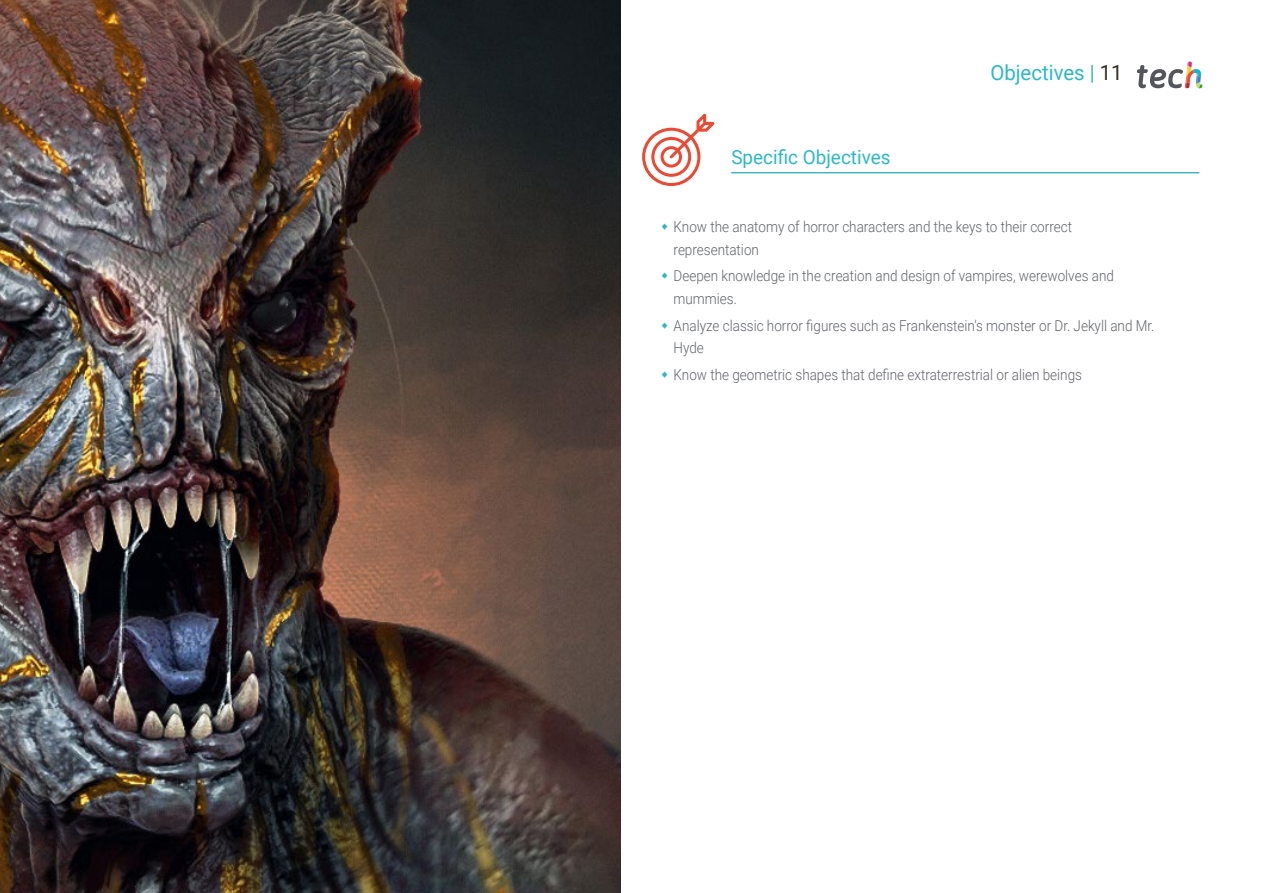
<style>
.page{position:relative;width:1263px;height:893px;background:#fff}
.page>*{position:absolute;margin:0;border:0;box-sizing:border-box;transform-origin:0 0}
.t1{font:21px "Roboto";color:#2db8c5}
.t2{font:19.5px "Roboto";color:#2db8c5}
.t3{font:300 15px/22.5px "Roboto";color:#61646a;scale:.9 1}
.s1{color:#312e20}
</style>
<div class="page">
<img style="left:0;top:0;width:621px;height:893px">
<svg style="left:642px;top:114px;width:72px;height:72px"></svg>
<hr style="left:731px;top:172px;width:468px;height:1px;background:#2db8c5">
<svg style="left:1137px;top:62px;width:65px;height:27px"></svg>
<h2 class="t2" style="left:731px;top:144px;width:161px">Specific Objectives</h2>
<h1 class="t1" style="left:990px;top:57px;width:134px">Objectives | <span class="s1">11</span></h1>
<p class="t3" style="left:674px;top:215px;width:444px">Know the anatomy of horror characters and the keys to their correct representation</p>
<p class="t3" style="left:674px;top:264px;width:491px">Deepen knowledge in the creation and design of vampires, werewolves and mummies.</p>
<p class="t3" style="left:674px;top:313px;width:536px">Analyze classic horror figures such as Frankenstein's monster or Dr. Jekyll and Mr.<br>Hyde</p>
<p class="t3" style="left:674px;top:363px;width:455px">Know the geometric shapes that define extraterrestrial or alien beings</p>
</div>
